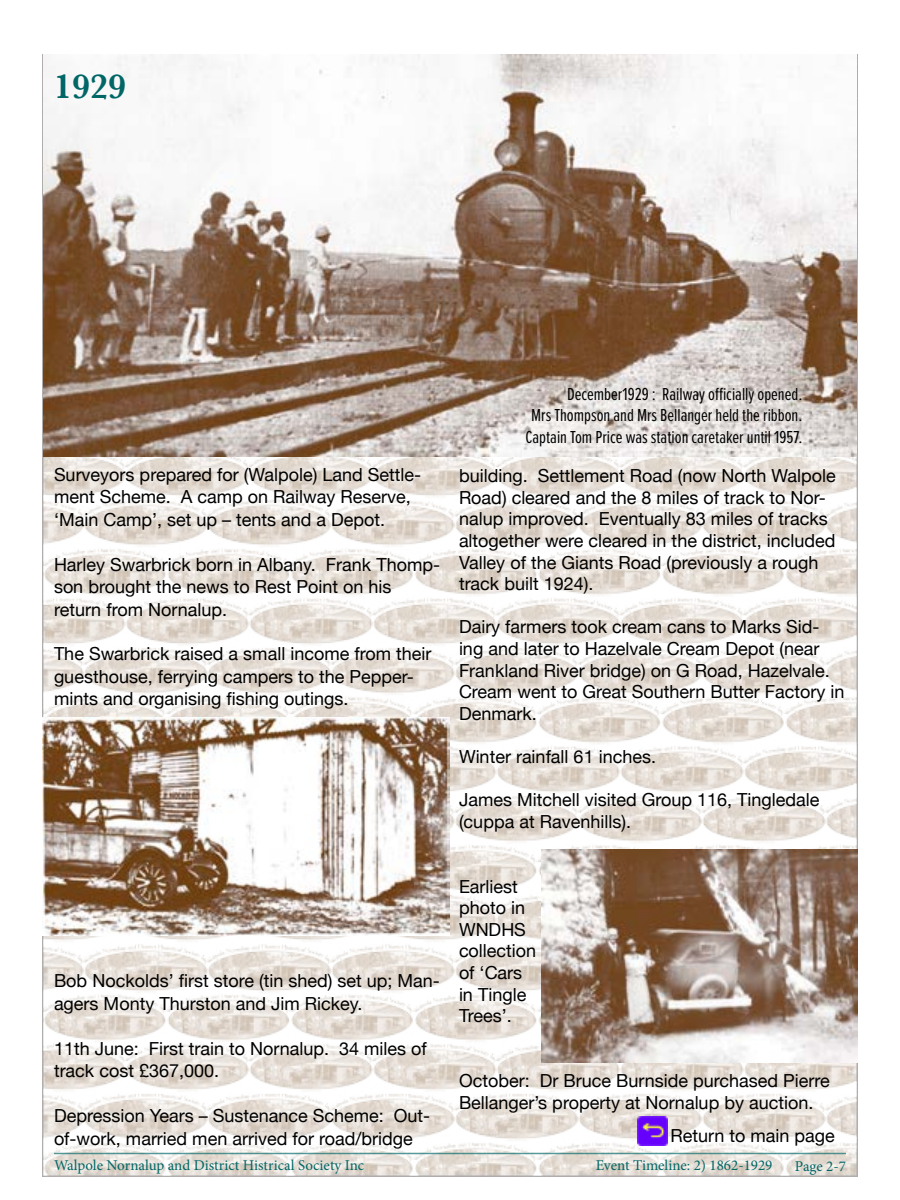
<style>
.page{position:relative;width:900px;height:1200px;background:#fff}
.page>*{position:absolute;margin:0;border:0;box-sizing:border-box;transform-origin:0 0}
.t1{font:600 36px "Baskerville";color:#066}
.t2{font:18px/21.6px "Helvetica Neue";color:#000}
.t3{font:18px/21.6px "Proxima Nova Ex Cn";color:#000;text-align:right}
.t4{font:15px "Minion Pro";color:#066}
</style>
<div class="page">
<img style="left:43px;top:97px;width:814px;height:1079px">
<hr style="left:54px;top:1153px;width:792px;height:1px;background:#066">
<img style="left:44px;top:54px;width:812px;height:403px">
<img style="left:43px;top:717px;width:407px;height:218px">
<img style="left:542px;top:849px;width:315px;height:214px">
<img style="left:638px;top:1116px;width:29px;height:30px">
<h1 class="t1" style="left:54px;top:61px;width:73px">1929</h1>
<p class="t2" style="left:54px;top:464px;width:369px;line-height:22.5px">Surveyors prepared for (Walpole) Land Settle&shy;ment Scheme. A camp on Railway Reserve, ‘Main Camp’, set up – tents and a Depot.</p>
<p class="t2" style="left:54px;top:554px;width:388px;line-height:22.5px">Harley Swarbrick born in Albany. Frank Thomp&shy;son brought the news to Rest Point on his return from Nornalup.</p>
<p class="t2" style="left:54px;top:644px;width:379px;line-height:22.5px">The Swarbrick raised a small income from their guesthouse, ferrying campers to the Pepper&shy;mints and organising fishing outings.</p>
<p class="t2" style="left:54px;top:971px;width:387px;line-height:22.5px">Bob Nockolds’ first store (tin shed) set up; Man&shy;agers Monty Thurston and Jim Rickey.</p>
<p class="t2" style="left:54px;top:1038px;width:374px;line-height:22.5px">11th June: First train to Nornalup. 34 miles of track cost £367,000.</p>
<p class="t2" style="left:54px;top:1105px;width:378px;line-height:22.5px">Depression Years – Sustenance Scheme: Out&shy;of-work, married men arrived for road/bridge</p>
<p class="t3" style="left:525px;top:382px;width:279px">December1929 : Railway officially opened.<br>Mrs Thompson and Mrs Bellanger held the ribbon.<br>Captain Tom Price was station caretaker until 1957.</p>
<p class="t2" style="left:459px;top:466px;width:378px">building. Settlement Road (now North Walpole Road) cleared and the 8 miles of track to Nor&shy;nalup improved. Eventually 83 miles of tracks altogether were cleared in the district, included Valley of the Giants Road (previously a rough track built 1924).</p>
<p class="t2" style="left:459px;top:617px;width:387px">Dairy farmers took cream cans to Marks Sid&shy;ing and later to Hazelvale Cream Depot (near Frankland River bridge) on G Road, Hazelvale.<br>Cream went to Great Southern Butter Factory in Denmark.</p>
<p class="t2" style="left:459px;top:747px;width:199px">Winter rainfall 61 inches.</p>
<p class="t2" style="left:459px;top:790px;width:362px">James Mitchell visited Group 116, Tingledale (cuppa at Ravenhills).</p>
<p class="t2" style="left:459px;top:876px;width:79px">Earliest photo in<br>WNDHS collection of ‘Cars in Tingle<br>Trees’.</p>
<p class="t2" style="left:459px;top:1071px;width:372px">October: Dr Bruce Burnside purchased Pierre<br>Bellanger’s property at Nornalup by auction.</p>
<p class="t2" style="left:670px;top:1126px;width:166px">Return to main page</p>
<p class="t4" style="left:54px;top:1155px;width:312px">Walpole Nornalup and District Histrical Society Inc</p>
<p class="t4" style="left:596px;top:1155px;width:178px">Event Timeline: 2) 1862-1929</p>
<p class="t4" style="left:795px;top:1156px;width:53px">Page 2-7</p>
</div>
